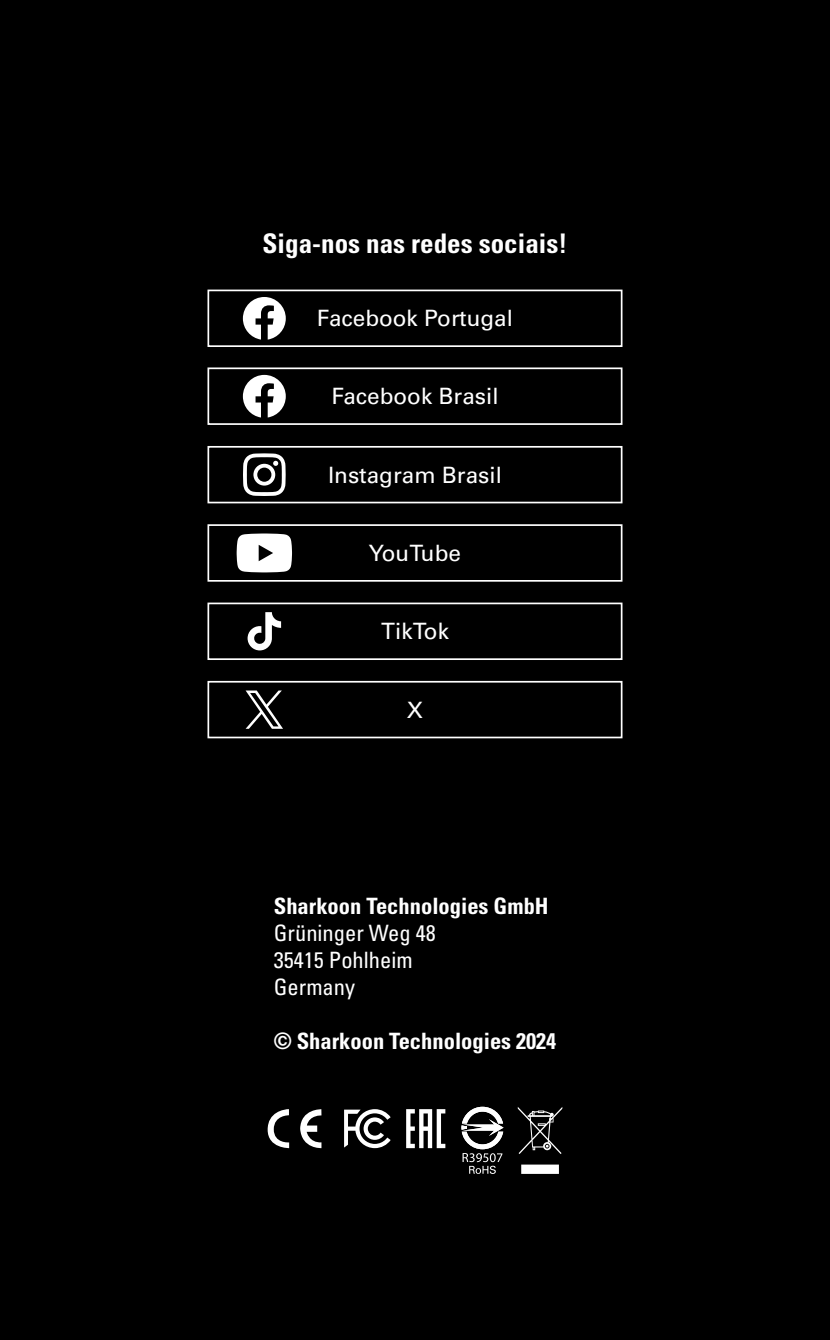
<style>
.page{position:relative;width:830px;height:1340px;background:#fff}
.page>*{position:absolute;margin:0;border:0;box-sizing:border-box;transform-origin:0 0}
.t1{font:27px "Univers LTCYR 67 Bold Cond";color:#fff}
.t2{font:22.5px "Univers LTCYR 55 Roman";color:#fff}
.t3{font:22.5px "Univers LTCYR 67 Bold Cond";color:#fff}
.t4{font:condensed 22.5px/27px "Univers LTCYR 57";color:#fff}
</style>
<div class="page">
<div style="left:0;top:0;width:829px;height:1339px;background:#000"></div>
<svg style="left:267px;top:1109px;width:22px;height:39px"></svg>
<svg style="left:300px;top:1109px;width:21px;height:40px"></svg>
<svg style="left:344px;top:1109px;width:46px;height:39px"></svg>
<svg style="left:406px;top:1109px;width:39px;height:39px"></svg>
<svg style="left:461px;top:1106px;width:42px;height:67px"></svg>
<svg style="left:517px;top:1107px;width:45px;height:66px"></svg>
<div style="left:207px;top:289px;width:415px;height:58px;border:2px solid #fff"></div>
<svg style="left:243px;top:297px;width:42px;height:42px"></svg>
<div style="left:207px;top:367px;width:415px;height:58px;border:2px solid #fff"></div>
<svg style="left:243px;top:375px;width:42px;height:42px"></svg>
<div style="left:207px;top:446px;width:415px;height:57px;border:2px solid #fff"></div>
<svg style="left:243px;top:453px;width:42px;height:43px"></svg>
<div style="left:207px;top:524px;width:415px;height:57px;border:2px solid #fff"></div>
<svg style="left:236px;top:533px;width:56px;height:39px;background:#ddd"></svg>
<div style="left:207px;top:602px;width:415px;height:58px;border:2px solid #fff"></div>
<svg style="left:247px;top:612px;width:34px;height:38px"></svg>
<div style="left:207px;top:681px;width:415px;height:57px;border:2px solid #fff"></div>
<svg style="left:245px;top:690px;width:38px;height:38px"></svg>
<p class="t1" style="left:262px;top:227px;width:306px">Siga-nos nas redes sociais!</p>
<p class="t2" style="left:317px;top:303px;width:197px">Facebook Portugal</p>
<p class="t2" style="left:331px;top:381px;width:169px">Facebook Brasil</p>
<p class="t2" style="left:328px;top:459px;width:175px">Instagram Brasil</p>
<p class="t2" style="left:369px;top:537px;width:93px">YouTube</p>
<p class="t2" style="left:381px;top:616px;width:69px">TikTok</p>
<p class="t2" style="left:406px;top:694px;width:18px">X</p>
<p class="t3" style="left:274px;top:891px;width:276px">Sharkoon Technologies GmbH</p>
<p class="t4" style="left:274px;top:918px;width:163px">Grüninger Weg 48<br>35415 Pohlheim<br>Germany</p>
<p class="t3" style="left:274px;top:1026px;width:283px">© Sharkoon Technologies 2024</p>
</div>
